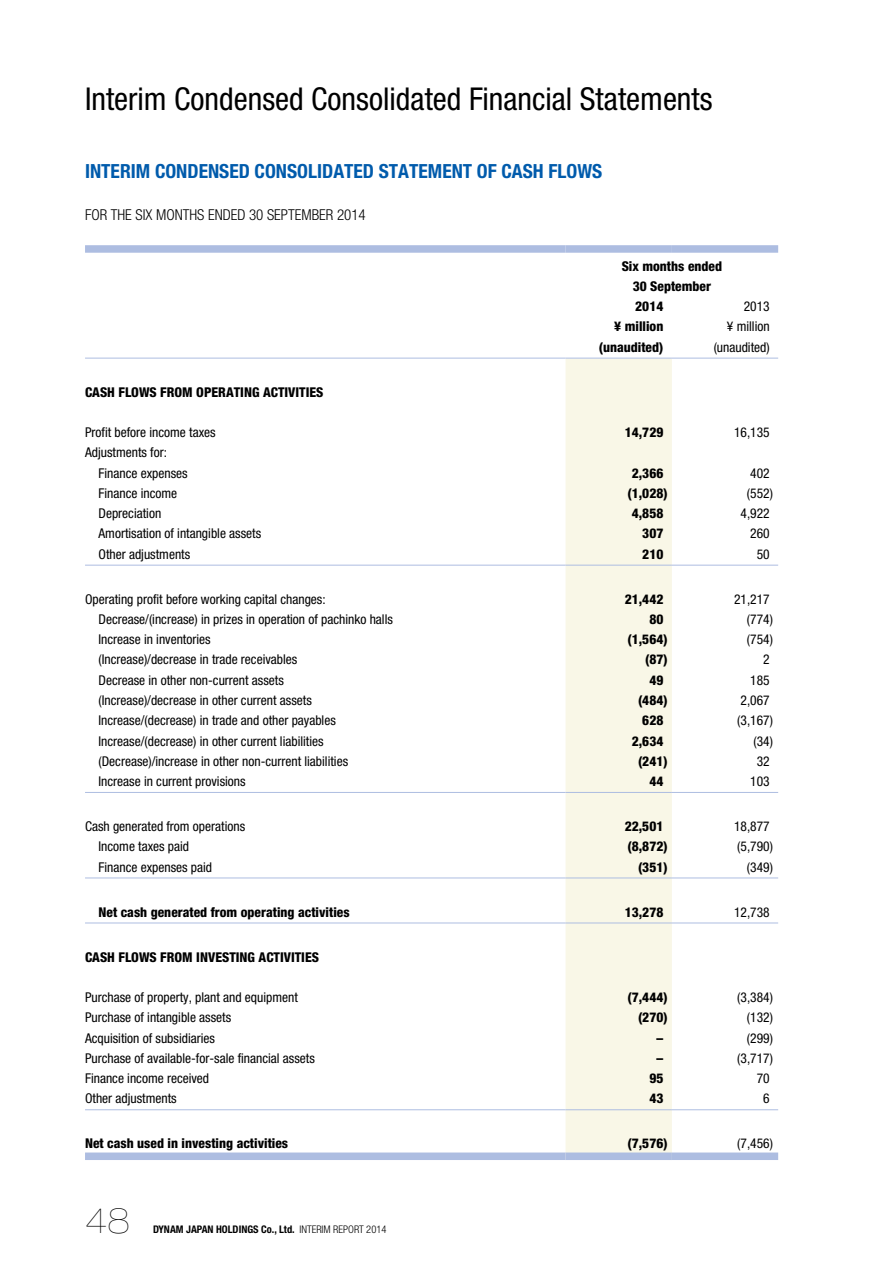
<style>
.page{position:relative;width:893px;height:1263px;background:#fff}
.page>*{position:absolute;margin:0;border:0;box-sizing:border-box;transform-origin:0 0}
.t1{font:200 expanded 34.5px "Helvetica Neue LT Std";color:#000}
.t2{font:condensed 31.5px "Helvetica Neue LT Std";color:#000}
.t3{font:700 condensed 19.5px "Helvetica Neue LT Std";color:#005bac}
.t4{font:300 condensed 15px "Helvetica Neue LT Std";color:#000}
.t5{font:condensed 13.5px/20.2px "Helvetica Neue LT Std";color:#000}
.t6{font:800 condensed 13.5px/20.2px "Helvetica Neue LT Std";color:#000}
.t7{font:700 condensed 10.5px "Helvetica Neue LT Std";color:#000}
.s1{font-weight:300}
</style>
<div class="page">
<div style="left:566px;top:359px;width:106px;height:793px;background:#f9f7e7"></div>
<div style="left:85px;top:245px;width:481px;height:8px;background:#adbde1"></div>
<div style="left:566px;top:245px;width:106px;height:8px;background:#adbde1"></div>
<div style="left:672px;top:245px;width:106px;height:8px;background:#adbde1"></div>
<hr style="left:85px;top:358px;width:481px;height:1px;background:#adbde1">
<hr style="left:566px;top:358px;width:106px;height:1px;background:#adbde1">
<hr style="left:672px;top:358px;width:106px;height:1px;background:#adbde1">
<hr style="left:85px;top:565px;width:481px;height:1px;background:#adbde1">
<hr style="left:566px;top:565px;width:106px;height:1px;background:#adbde1">
<hr style="left:672px;top:565px;width:106px;height:1px;background:#adbde1">
<hr style="left:85px;top:792px;width:481px;height:1px;background:#adbde1">
<hr style="left:566px;top:792px;width:106px;height:1px;background:#adbde1">
<hr style="left:672px;top:792px;width:106px;height:1px;background:#adbde1">
<hr style="left:85px;top:877px;width:481px;height:1px;background:#adbde1">
<hr style="left:566px;top:877px;width:106px;height:1px;background:#adbde1">
<hr style="left:672px;top:877px;width:106px;height:1px;background:#adbde1">
<hr style="left:85px;top:922px;width:481px;height:1px;background:#adbde1">
<hr style="left:566px;top:922px;width:106px;height:1px;background:#adbde1">
<hr style="left:672px;top:922px;width:106px;height:1px;background:#adbde1">
<hr style="left:85px;top:1109px;width:481px;height:1px;background:#adbde1">
<hr style="left:566px;top:1109px;width:106px;height:1px;background:#adbde1">
<hr style="left:672px;top:1109px;width:106px;height:1px;background:#adbde1">
<div style="left:85px;top:1152px;width:481px;height:8px;background:#adbde1"></div>
<div style="left:566px;top:1152px;width:106px;height:8px;background:#adbde1"></div>
<div style="left:672px;top:1152px;width:106px;height:8px;background:#adbde1"></div>
<h2 class="t2" style="left:85px;top:81px;width:629px">Interim Condensed Consolidated Financial Statements</h2>
<h3 class="t3" style="left:85px;top:159px;width:519px">INTERIM CONDENSED CONSOLIDATED STATEMENT OF CASH FLOWS</h3>
<p class="t4" style="left:85px;top:206px;width:282px">FOR THE SIX MONTHS ENDED 30 SEPTEMBER 2014</p>
<p class="t6" style="left:633px;top:255px;width:91px;text-indent:-11px">Six months ended<br>30 September<br>2014</p>
<p class="t5" style="left:744px;top:296px;width:27px">2013</p>
<p class="t6" style="left:614px;top:316px;width:51px">¥ million</p>
<p class="t5" style="left:727px;top:316px;width:44px">¥ million</p>
<p class="t6" style="left:599px;top:336px;width:66px">(unaudited)</p>
<p class="t5" style="left:714px;top:337px;width:57px">(unaudited)</p>
<p class="t6" style="left:85px;top:381px;width:240px">CASH FLOWS FROM OPERATING ACTIVITIES</p>
<p class="t5" style="left:85px;top:422px;width:132px">Profit before income taxes</p>
<p class="t6" style="left:625px;top:422px;width:40px">14,729</p>
<p class="t5" style="left:734px;top:422px;width:37px">16,135</p>
<p class="t5" style="left:99px;top:442px;width:91px;text-indent:-14px">Adjustments for:<br>Finance expenses</p>
<p class="t6" style="left:632px;top:462px;width:33px">2,366</p>
<p class="t5" style="left:750px;top:463px;width:21px">402</p>
<p class="t5" style="left:99px;top:483px;width:80px">Finance income</p>
<p class="t6" style="left:627px;top:483px;width:42px">(1,028)</p>
<p class="t5" style="left:747px;top:483px;width:27px">(552)</p>
<p class="t5" style="left:99px;top:503px;width:64px">Depreciation</p>
<p class="t6" style="left:632px;top:503px;width:33px">4,858</p>
<p class="t5" style="left:740px;top:503px;width:31px">4,922</p>
<p class="t5" style="left:99px;top:523px;width:164px">Amortisation of intangible assets</p>
<p class="t6" style="left:642px;top:523px;width:23px">307</p>
<p class="t5" style="left:750px;top:523px;width:21px">260</p>
<p class="t5" style="left:99px;top:544px;width:93px">Other adjustments</p>
<p class="t6" style="left:642px;top:543px;width:23px">210</p>
<p class="t5" style="left:757px;top:544px;width:14px">50</p>
<p class="t5" style="left:85px;top:589px;width:242px">Operating profit before working capital changes:</p>
<p class="t6" style="left:625px;top:589px;width:40px">21,442</p>
<p class="t5" style="left:734px;top:589px;width:37px">21,217</p>
<p class="t5" style="left:99px;top:609px;width:296px">Decrease/(increase) in prizes in operation of pachinko halls</p>
<p class="t6" style="left:649px;top:609px;width:16px">80</p>
<p class="t5" style="left:747px;top:609px;width:27px">(774)</p>
<p class="t5" style="left:99px;top:629px;width:114px">Increase in inventories</p>
<p class="t6" style="left:627px;top:629px;width:42px">(1,564)</p>
<p class="t5" style="left:747px;top:629px;width:27px">(754)</p>
<p class="t5" style="left:99px;top:649px;width:200px">(Increase)/decrease in trade receivables</p>
<p class="t6" style="left:645px;top:649px;width:24px">(87)</p>
<p class="t5" style="left:763px;top:649px;width:8px">2</p>
<p class="t5" style="left:99px;top:670px;width:187px">Decrease in other non-current assets</p>
<p class="t6" style="left:649px;top:670px;width:16px">49</p>
<p class="t5" style="left:750px;top:670px;width:21px">185</p>
<p class="t5" style="left:99px;top:690px;width:215px">(Increase)/decrease in other current assets</p>
<p class="t6" style="left:638px;top:690px;width:31px">(484)</p>
<p class="t5" style="left:740px;top:690px;width:31px">2,067</p>
<p class="t5" style="left:99px;top:710px;width:239px">Increase/(decrease) in trade and other payables</p>
<p class="t6" style="left:642px;top:710px;width:23px">628</p>
<p class="t5" style="left:737px;top:710px;width:37px">(3,167)</p>
<p class="t5" style="left:99px;top:730px;width:227px">Increase/(decrease) in other current liabilities</p>
<p class="t6" style="left:632px;top:730px;width:33px">2,634</p>
<p class="t5" style="left:753px;top:730px;width:21px">(34)</p>
<p class="t5" style="left:99px;top:751px;width:251px">(Decrease)/increase in other non-current liabilities</p>
<p class="t6" style="left:638px;top:751px;width:31px">(241)</p>
<p class="t5" style="left:757px;top:751px;width:14px">32</p>
<p class="t5" style="left:99px;top:771px;width:149px">Increase in current provisions</p>
<p class="t6" style="left:649px;top:771px;width:16px">44</p>
<p class="t5" style="left:750px;top:771px;width:21px">103</p>
<p class="t5" style="left:85px;top:816px;width:162px">Cash generated from operations</p>
<p class="t6" style="left:625px;top:816px;width:40px">22,501</p>
<p class="t5" style="left:734px;top:816px;width:37px">18,877</p>
<p class="t5" style="left:99px;top:836px;width:92px">Income taxes paid</p>
<p class="t6" style="left:627px;top:836px;width:42px">(8,872)</p>
<p class="t5" style="left:737px;top:836px;width:37px">(5,790)</p>
<p class="t5" style="left:99px;top:856px;width:115px">Finance expenses paid</p>
<p class="t6" style="left:638px;top:856px;width:31px">(351)</p>
<p class="t5" style="left:747px;top:856px;width:27px">(349)</p>
<p class="t6" style="left:99px;top:901px;width:253px">Net cash generated from operating activities</p>
<p class="t6" style="left:625px;top:901px;width:40px">13,278</p>
<p class="t5" style="left:734px;top:901px;width:37px">12,738</p>
<p class="t6" style="left:85px;top:946px;width:235px">CASH FLOWS FROM INVESTING ACTIVITIES</p>
<p class="t5" style="left:85px;top:987px;width:214px">Purchase of property, plant and equipment</p>
<p class="t6" style="left:627px;top:987px;width:42px">(7,444)</p>
<p class="t5" style="left:737px;top:987px;width:37px">(3,384)</p>
<p class="t5" style="left:85px;top:1007px;width:148px">Purchase of intangible assets</p>
<p class="t6" style="left:638px;top:1007px;width:31px">(270)</p>
<p class="t5" style="left:747px;top:1007px;width:27px">(132)</p>
<p class="t5" style="left:85px;top:1027px;width:131px">Acquisition of subsidiaries</p>
<p class="t6" style="left:657px;top:1027px;width:8px">–</p>
<p class="t5" style="left:747px;top:1027px;width:27px">(299)</p>
<p class="t5" style="left:85px;top:1048px;width:231px">Purchase of available-for-sale financial assets</p>
<p class="t6" style="left:657px;top:1048px;width:8px">–</p>
<p class="t5" style="left:737px;top:1048px;width:37px">(3,717)</p>
<p class="t5" style="left:85px;top:1068px;width:126px">Finance income received</p>
<p class="t6" style="left:649px;top:1068px;width:16px">95</p>
<p class="t5" style="left:757px;top:1068px;width:14px">70</p>
<p class="t5" style="left:85px;top:1088px;width:93px">Other adjustments</p>
<p class="t6" style="left:649px;top:1088px;width:16px">43</p>
<p class="t5" style="left:763px;top:1088px;width:8px">6</p>
<p class="t6" style="left:85px;top:1133px;width:205px">Net cash used in investing activities</p>
<p class="t6" style="left:627px;top:1133px;width:42px">(7,576)</p>
<p class="t5" style="left:737px;top:1133px;width:37px">(7,456)</p>
<h1 class="t1" style="left:85px;top:1201px;width:46px">48</h1>
<p class="t7" style="left:153px;top:1222px;width:235px">DYNAM JAPAN HOLDINGS Co., Ltd. <span class="s1">INTERIM REPORT 2014</span></p>
</div>
